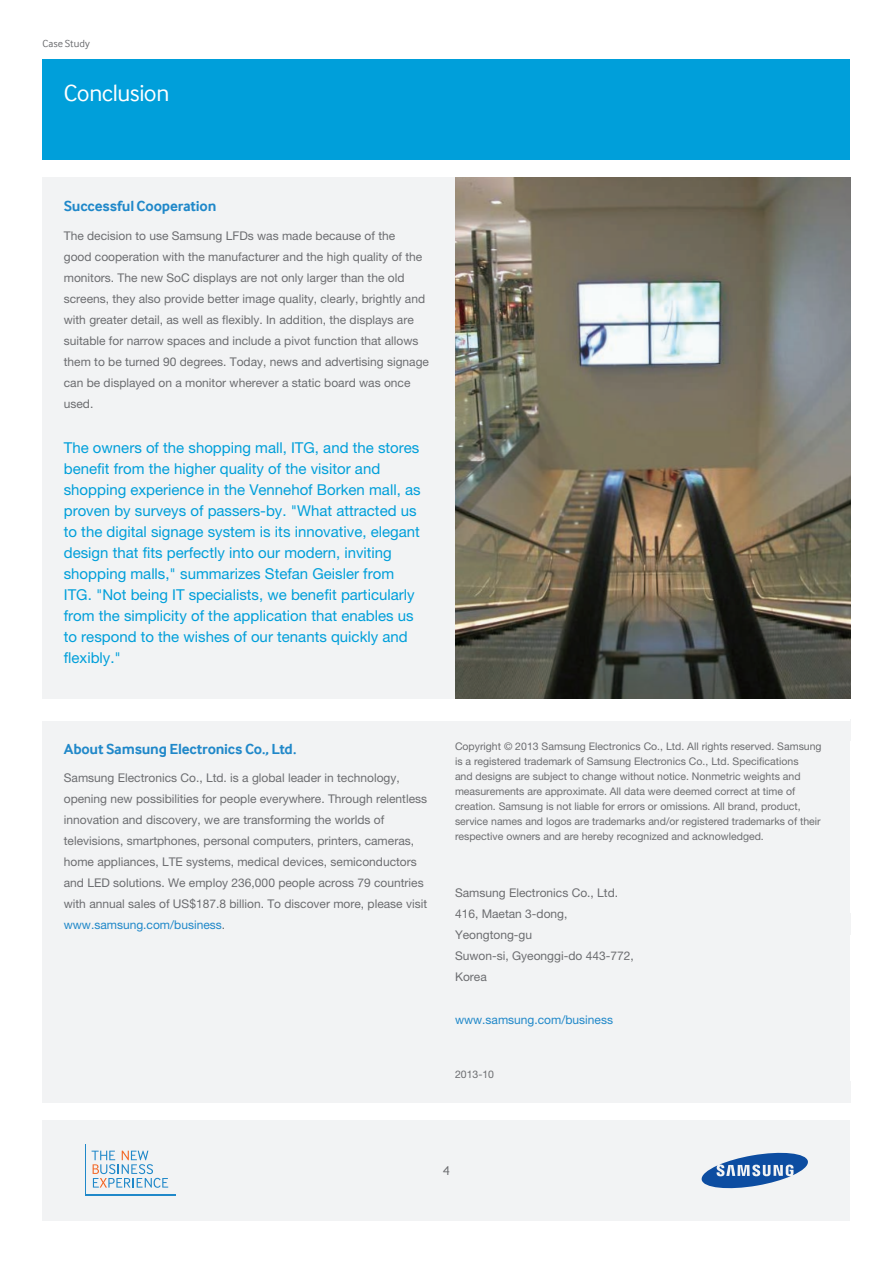
<style>
.page{position:relative;width:893px;height:1263px;background:#fff}
.page>*{position:absolute;margin:0;border:0;box-sizing:border-box;transform-origin:0 0}
.t1{font:24px "Samsung Inter Face";letter-spacing:-.02em;color:#fff}
.t2{font:15px/21px "Helvetica Neue LT Pro";color:#009fda}
.t3{font:700 15px "Samsung Inter Face";letter-spacing:-.01em;color:#2088c9}
.t4{font:13.5px "Samsung Inter Face";color:#6c6d70}
.t5{font:12px/21px "Helvetica Neue LT Pro";color:#6c6d70}
.t6{font:12px "Helvetica Neue LT Pro";color:#2088c9}
.t7{font:10.5px/15px "Helvetica Neue LT Pro";color:#6c6d70}
.t8{font:10.5px "Samsung Inter Face";letter-spacing:.005em;color:#6c6d70}
.s1{color:#2088c9}
</style>
<div class="page">
<div style="left:43px;top:1120px;width:807px;height:100px;background:#f2f3f4"></div>
<svg style="left:92px;top:1151px;width:76px;height:37px"></svg>
<hr style="left:85px;top:1144px;width:1px;height:52px;background:#2088c9">
<hr style="left:85px;top:1194px;width:91px;height:2px;background:#2088c9">
<svg style="left:701px;top:1152px;width:107px;height:37px"></svg>
<div style="left:43px;top:60px;width:807px;height:100px;background:#009fda"></div>
<div style="left:43px;top:177px;width:807px;height:926px;background:#f2f3f4"></div>
<div style="left:43px;top:699px;width:807px;height:21px;background:#fff"></div>
<img style="left:455px;top:177px;width:395px;height:522px">
<p class="t8" style="left:43px;top:38px;width:49px">Case Study</p>
<h1 class="t1" style="left:64px;top:79px;width:107px">Conclusion</h1>
<p class="t3" style="left:64px;top:197px;width:154px">Successful Cooperation</p>
<p class="t5" style="left:64px;top:225px;width:367px">The decision to use Samsung LFDs was made because of the<br>good cooperation with the manufacturer and the high quality of the monitors. The new SoC displays are not only larger than the old screens, they also provide better image quality, clearly, brightly and with greater detail, as well as flexibly. In addition, the displays are suitable for narrow spaces and include a pivot function that allows them to be turned 90 degrees. Today, news and advertising signage can be displayed on a monitor wherever a static board was once used.</p>
<p class="t2" style="left:64px;top:437px;width:358px">The owners of the shopping mall, ITG, and the stores benefit from the higher quality of the visitor and shopping experience in the Vennehof Borken mall, as proven by surveys of passers-by. "What attracted us to the digital signage system is its innovative, elegant design that fits perfectly into our modern, inviting shopping malls," summarizes Stefan Geisler from ITG. "Not being IT specialists, we benefit particularly from the simplicity of the application that enables us to respond to the wishes of our tenants quickly and flexibly."</p>
<p class="t3" style="left:64px;top:740px;width:234px">About Samsung Electronics Co., Ltd.</p>
<p class="t5" style="left:64px;top:767px;width:365px">Samsung Electronics Co., Ltd. is a global leader in technology, opening new possibilities for people everywhere. Through relentless innovation and discovery, we are transforming the worlds of televisions, smartphones, personal computers, printers, cameras, home appliances, LTE systems, medical devices, semiconductors and LED solutions. We employ 236,000 people across 79 countries with annual sales of US$187.8 billion. To discover more, please visit <span class="s1">www.samsung.com/business</span>.</p>
<p class="t7" style="left:455px;top:739px;width:368px">Copyright © 2013 Samsung Electronics Co., Ltd. All rights reserved. Samsung is a registered trademark of Samsung Electronics Co., Ltd. Specifications<br>and designs are subject to change without notice. Nonmetric weights and measurements are approximate. All data were deemed correct at time of creation. Samsung is not liable for errors or omissions. All brand, product, service names and logos are trademarks and/or registered trademarks of their respective owners and are hereby recognized and acknowledged.</p>
<p class="t5" style="left:455px;top:882px;width:180px">Samsung Electronics Co., Ltd.<br>416, Maetan 3-dong,<br>Yeongtong-gu<br>Suwon-si, Gyeonggi-do 443-772,<br>Korea</p>
<p class="t6" style="left:455px;top:1012px;width:160px">www.samsung.com/business</p>
<p class="t7" style="left:455px;top:1066px;width:41px">2013-10</p>
<p class="t4" style="left:443px;top:1162px;width:9px">4</p>
</div>
